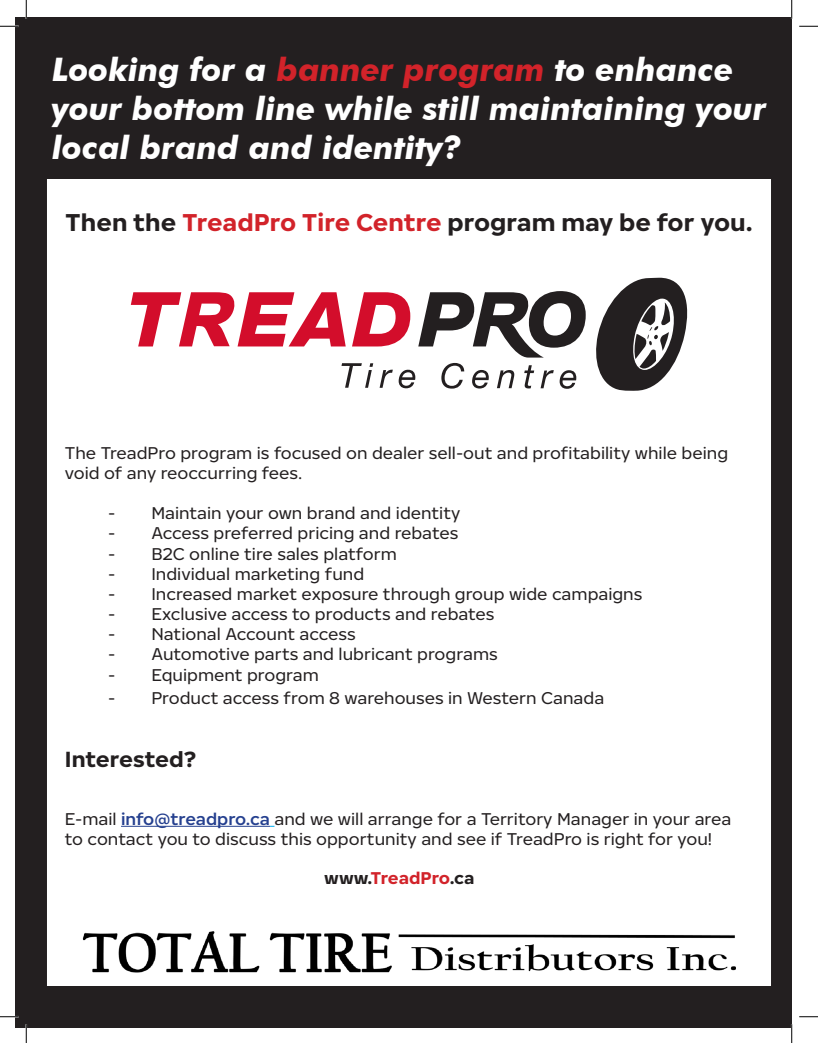
<style>
.page{position:relative;width:818px;height:1043px;background:#fff}
.page>*{position:absolute;margin:0;border:0;box-sizing:border-box;transform-origin:0 0}
.t1{font:italic 700 32.38px/38.9px "Futura BT";color:#fff}
.t2{font:700 24px "Nokian Tyres Sans";color:#231f20}
.t3{font:700 21.62px "Nokian Tyres Sans";letter-spacing:-.005em;color:#231f20}
.t4{font:16.75px/20.1px "Nokian Tyres Sans";color:#231f20}
.t5{font:700 16.75px "Nokian Tyres Sans";color:#d2232a}
.s1{color:#d2232a}
.s2{font-weight:500;color:#25408f}
.s3{color:#231f20}
</style>
<div class="page">
<div style="left:15px;top:18px;width:776px;height:1010px;background:#231f20"></div>
<div style="left:47px;top:179px;width:724px;height:807px;background:#fff"></div>
<hr style="left:121px;top:825px;width:149px;height:1px;background:#25408f">
<svg style="left:352px;top:292px;width:58px;height:54px;background:#e3687b"></svg>
<svg style="left:418px;top:291px;width:167px;height:66px"></svg>
<svg style="left:131px;top:292px;width:215px;height:54px;background:#e67787"></svg>
<svg style="left:592px;top:278px;width:95px;height:113px"></svg>
<svg style="left:341px;top:363px;width:32px;height:25px"></svg>
<svg style="left:379px;top:369px;width:36px;height:19px"></svg>
<svg style="left:441px;top:363px;width:23px;height:25px"></svg>
<svg style="left:472px;top:370px;width:17px;height:18px"></svg>
<svg style="left:497px;top:370px;width:17px;height:18px"></svg>
<svg style="left:524px;top:365px;width:10px;height:23px"></svg>
<svg style="left:540px;top:370px;width:13px;height:18px"></svg>
<svg style="left:559px;top:370px;width:17px;height:19px"></svg>
<img style="left:70px;top:926px;width:665px;height:54px">
<svg style="left:0;top:25px;width:19px;height:2px"></svg>
<svg style="left:799px;top:25px;width:19px;height:2px"></svg>
<svg style="left:0;top:1016px;width:19px;height:1px"></svg>
<svg style="left:799px;top:1016px;width:19px;height:1px"></svg>
<svg style="left:25px;top:0;width:2px;height:19px"></svg>
<svg style="left:25px;top:1024px;width:2px;height:18px"></svg>
<svg style="left:790px;top:0;width:2px;height:19px"></svg>
<svg style="left:790px;top:1024px;width:2px;height:18px"></svg>
<p class="t1" style="left:52px;top:50px;width:715px">Looking for a <span class="s1">banner program</span> to enhance your bottom line while still maintaining your local brand and identity?</p>
<p class="t2" style="left:65px;top:202px;width:688px">Then the <span class="s1">TreadPro Tire Centre</span> program may be for you.</p>
<p class="t4" style="left:65px;top:441px;width:664px">The TreadPro program is focused on dealer sell-out and profitability while being void of any reoccurring fees.</p>
<p class="t4" style="left:108px;top:501px;width:354px">- Maintain your own brand and identity</p>
<p class="t4" style="left:108px;top:521px;width:352px">- Access preferred pricing and rebates</p>
<p class="t4" style="left:108px;top:541px;width:290px">- B2C online tire sales platform</p>
<p class="t4" style="left:108px;top:562px;width:257px">- Individual marketing fund</p>
<p class="t4" style="left:108px;top:582px;width:535px">- Increased market exposure through group wide campaigns</p>
<p class="t4" style="left:108px;top:602px;width:388px">- Exclusive access to products and rebates</p>
<p class="t4" style="left:108px;top:622px;width:249px">- National Account access</p>
<p class="t4" style="left:108px;top:642px;width:391px">- Automotive parts and lubricant programs</p>
<p class="t4" style="left:108px;top:662px;width:212px">- Equipment program</p>
<p class="t4" style="left:108px;top:685px;width:497px">- Product access from 8 warehouses in Western Canada</p>
<p class="t3" style="left:65px;top:740px;width:133px">Interested?</p>
<p class="t4" style="left:65px;top:806px;width:667px">E-mail <span class="s2">info@treadpro.ca</span> and we will arrange for a Territory Manager in your area to contact you to discuss this opportunity and see if TreadPro is right for you!</p>
<p class="t5" style="left:324px;top:863px;width:152px"><span class="s3">www.</span>TreadPro<span class="s3">.ca</span></p>
</div>
